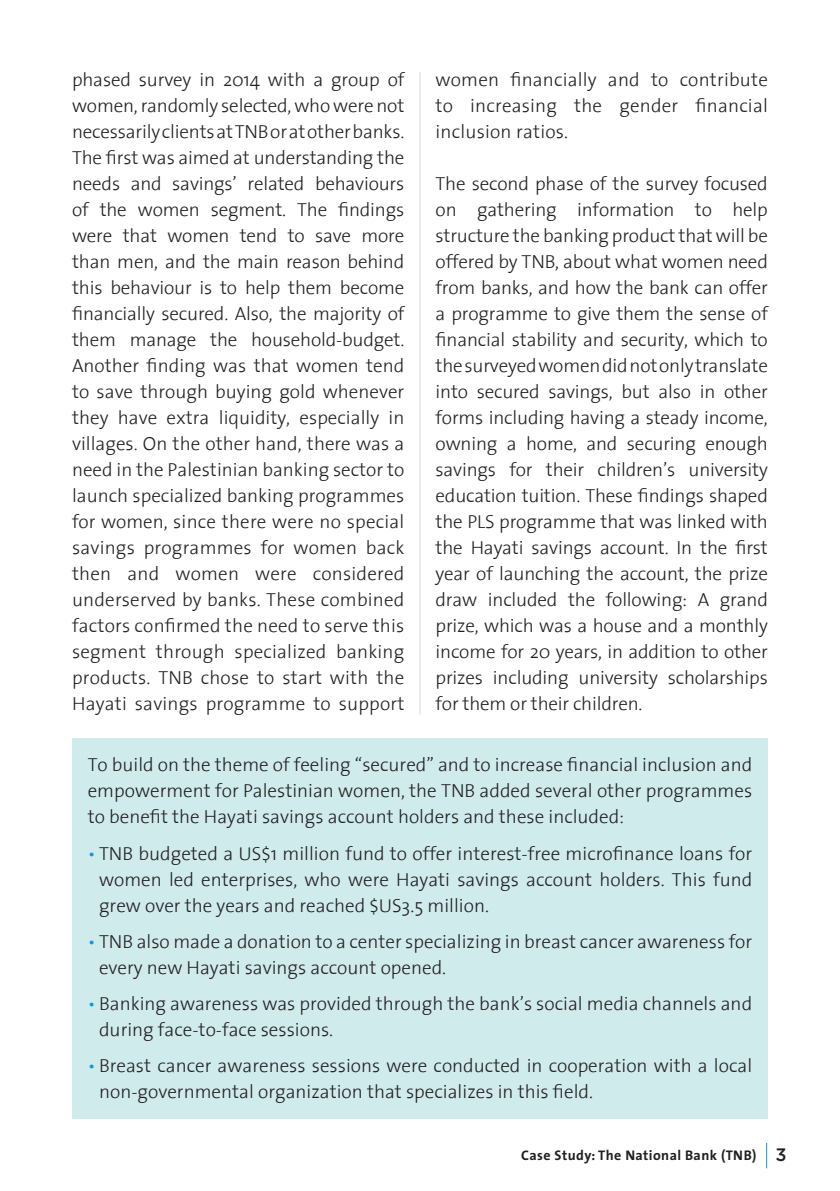
<style>
.page{position:relative;width:840px;height:1191px;background:#fff}
.page>*{position:absolute;margin:0;border:0;box-sizing:border-box;transform-origin:0 0}
.Section_Header__Flus{font:300 19px/26px "The Sans";color:#231f20;text-align:justify}
.t1{font:500 18px "Gotham";color:#231f20}
.Title_of_Report{font:700 14px "The Sans";letter-spacing:.03em;color:#231f20}
.s1{color:#069ddc}
</style>
<div class="page">
<hr style="left:419px;top:72px;width:2px;height:642px;background:#231f20">
<div style="left:72px;top:738px;width:695px;height:381px;background:#cfebec"></div>
<p class="Section_Header__Flus" style="left:72px;top:66px;width:333px">phased survey in 2014 with a group of women, randomly selected, who were not necessarily clients at TNB or at other banks.<br>The first was aimed at understanding the needs and savings’ related behaviours of the women segment. The findings were that women tend to save more than men, and the main reason behind this behaviour is to help them become financially secured. Also, the majority of them manage the household-budget.<br>Another finding was that women tend to save through buying gold whenever they have extra liquidity, especially in villages. On the other hand, there was a need in the Palestinian banking sector to launch specialized banking programmes for women, since there were no special savings programmes for women back then and women were considered underserved by banks. These combined factors confirmed the need to serve this segment through specialized banking products. TNB chose to start with the Hayati savings programme to support</p>
<p class="Section_Header__Flus" style="left:435px;top:66px;width:333px">women financially and to contribute to increasing the gender financial inclusion ratios.</p>
<p class="Section_Header__Flus" style="left:435px;top:170px;width:333px">The second phase of the survey focused on gathering information to help structure the banking product that will be offered by TNB, about what women need from banks, and how the bank can offer a programme to give them the sense of financial stability and security, which to the surveyed women did not only translate into secured savings, but also in other forms including having a steady income, owning a home, and securing enough savings for their children’s university education tuition. These findings shaped the PLS programme that was linked with the Hayati savings account. In the first year of launching the account, the prize draw included the following: A grand prize, which was a house and a monthly income for 20 years, in addition to other prizes including university scholarships for them or their children.</p>
<p class="Section_Header__Flus" style="left:88px;top:750px;width:665px">To build on the theme of feeling “secured” and to increase financial inclusion and empowerment for Palestinian women, the TNB added several other programmes to benefit the Hayati savings account holders and these included:</p>
<p class="Section_Header__Flus" style="left:99px;top:840px;width:654px;text-indent:-11px"><span class="s1">•</span> TNB budgeted a US$1 million fund to offer interest-free microfinance loans for women led enterprises, who were Hayati savings account holders. This fund grew over the years and reached $US3.5 million.</p>
<p class="Section_Header__Flus" style="left:99px;top:928px;width:654px;text-indent:-11px"><span class="s1">•</span> TNB also made a donation to a center specializing in breast cancer awareness for every new Hayati savings account opened.</p>
<p class="Section_Header__Flus" style="left:99px;top:990px;width:654px;text-indent:-11px"><span class="s1">•</span> Banking awareness was provided through the bank’s social media channels and during face-to-face sessions.</p>
<p class="Section_Header__Flus" style="left:99px;top:1052px;width:654px;text-indent:-11px"><span class="s1">•</span> Breast cancer awareness sessions were conducted in cooperation with a local non-governmental organization that specializes in this field.</p>
<p class="Title_of_Report" style="left:521px;top:1143px;width:237px">Case Study: The National Bank (TNB)</p>
<p class="t1" style="left:775px;top:1143px;width:13px">3</p>
</div>
